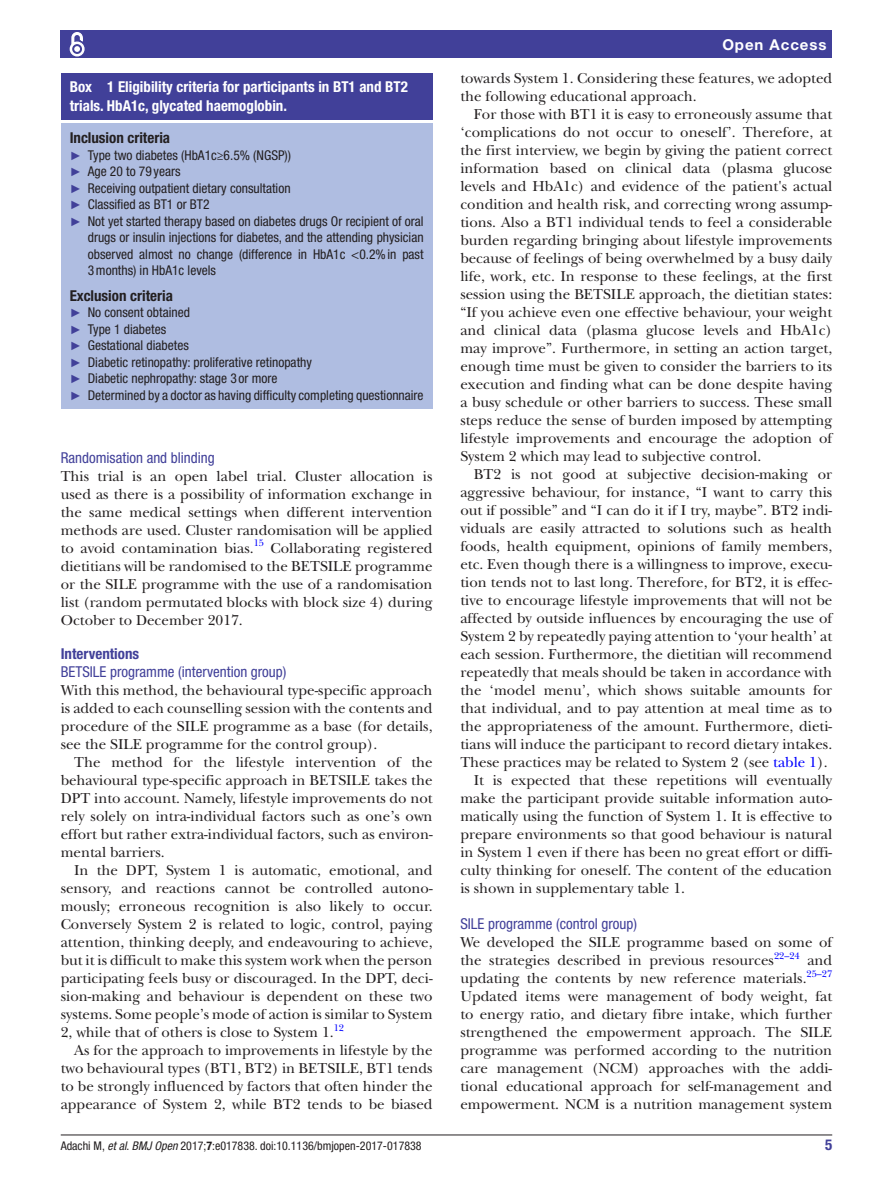
<style>
.page{position:relative;width:893px;height:1191px;background:#fff}
.page>*{position:absolute;margin:0;border:0;box-sizing:border-box;transform-origin:0 0}
.t1{font:15px/18px "New Baskerville";color:#231f20;text-align:justify}
.t2{font:condensed 15px "Helvetica Neue LT Std";color:#414099}
.t3{font:700 condensed 15px/18px "Helvetica Neue LT Std";color:#fff}
.t4{font:700 condensed 15px "Helvetica Neue LT Std";color:#231f20}
.t5{font:700 condensed 15px "Helvetica Neue LT Std";color:#414099}
.t6{font:700 15px "Helvetica Neue LT Std";letter-spacing:.065em;color:#fff}
.t7{font:condensed 13.5px/16.5px "Helvetica Neue LT Std";color:#231f20}
.t8{font:condensed 12px "Helvetica Neue LT Std";color:#231f20}
.t9{font:9.9px "New Baskerville";color:#00f}
.s1{font-family:"Arial";font-stretch:normal;font-size:12px;color:#414099}
.s2{color:#00f}
.s3{font-style:italic}
.s4{font-weight:700}
</style>
<div class="page">
<hr style="left:61px;top:1134px;width:771px;height:1px;background:#231f20">
<div style="left:61px;top:31px;width:771px;height:27px;background:#414099"></div>
<svg style="left:69px;top:32px;width:16px;height:25px"></svg>
<div style="left:61px;top:73px;width:372px;height:46px;background:#414099"></div>
<div style="left:61px;top:124px;width:372px;height:285px;background:#afbde1"></div>
<p class="t3" style="left:70px;top:78px;width:340px">Box 1 Eligibility criteria for participants in BT1 and BT2 trials. HbA1c, glycated haemoglobin.</p>
<p class="t4" style="left:70px;top:129px;width:102px">Inclusion criteria</p>
<p class="t7" style="left:70px;top:147px;width:223px"><span class="s1">►</span> Type two diabetes (HbA1c≥6.5% (NGSP))</p>
<p class="t7" style="left:70px;top:163px;width:112px"><span class="s1">►</span> Age 20 to 79 years</p>
<p class="t7" style="left:70px;top:180px;width:222px"><span class="s1">►</span> Receiving outpatient dietary consultation</p>
<p class="t7" style="left:70px;top:196px;width:141px"><span class="s1">►</span> Classified as BT1 or BT2</p>
<p class="t7" style="left:70px;top:213px;width:355px"><span class="s1">►</span> Not yet started therapy based on diabetes drugs Or recipient of oral</p>
<p class="t7" style="left:88px;top:229px;width:337px">drugs or insulin injections for diabetes, and the attending physician</p>
<p class="t7" style="left:88px;top:246px;width:337px">observed almost no change (difference in HbA1c &lt;0.2%in past</p>
<p class="t7" style="left:88px;top:262px;width:130px">3months) in HbA1c levels</p>
<p class="t4" style="left:70px;top:286px;width:105px">Exclusion criteria</p>
<p class="t7" style="left:70px;top:304px;width:355px"><span class="s1">►</span> No consent obtained<br><span class="s1">►</span> Type 1 diabetes<br><span class="s1">►</span> Gestational diabetes<br><span class="s1">►</span> Diabetic retinopathy: proliferative retinopathy<br><span class="s1">►</span> Diabetic nephropathy: stage 3 or more<br><span class="s1">►</span> Determined by a doctor as having difficulty completing questionnaire</p>
<p class="t2" style="left:61px;top:449px;width:156px">Randomisation and blinding</p>
<p class="t1" style="left:61px;top:467px;width:373px">This trial is an open label trial. Cluster allocation is used as there is a possibility of information exchange in the same medical settings when different intervention methods are used. Cluster randomisation will be applied to avoid contamination bias.</p>
<p class="t9" style="left:254px;top:537px;width:12px">15</p>
<p class="t1" style="left:61px;top:539px;width:373px;text-indent:210px">Collaborating registered dietitians will be randomised to the BETSILE programme or the SILE programme with the use of a randomisation list (random permutated blocks with block size 4) during October to December 2017.</p>
<p class="t5" style="left:61px;top:645px;width:80px">Interventions</p>
<p class="t2" style="left:61px;top:663px;width:227px">BETSILE programme (intervention group)</p>
<p class="t1" style="left:61px;top:681px;width:373px">With this method, the behavioural type-specific approach is added to each counselling session with the contents and procedure of the SILE programme as a base (for details, see the SILE programme for the control group).</p>
<p class="t1" style="left:61px;top:753px;width:373px;text-indent:13px">The method for the lifestyle intervention of the behavioural type-specific approach in BETSILE takes the DPT into account. Namely, lifestyle improvements do not rely solely on intra-individual factors such as one’s own effort but rather extra-individual factors, such as environ&shy;mental barriers.</p>
<p class="t1" style="left:61px;top:861px;width:373px;text-indent:13px">In the DPT, System 1 is automatic, emotional, and sensory, and reactions cannot be controlled autono&shy;mously; erroneous recognition is also likely to occur.<br>Conversely System 2 is related to logic, control, paying attention, thinking deeply, and endeavouring to achieve, but it is difficult to make this system work when the person participating feels busy or discouraged. In the DPT, deci&shy;sion-making and behaviour is dependent on these two systems. Some people’s mode of action is similar to System 2, while that of others is close to System 1.</p>
<p class="t9" style="left:334px;top:1021px;width:12px">12</p>
<p class="t1" style="left:61px;top:1041px;width:373px;text-indent:14px">As for the approach to improvements in lifestyle by the two behavioural types (BT1, BT2) in BETSILE, BT1 tends to be strongly influenced by factors that often hinder the appearance of System 2, while BT2 tends to be biased</p>
<p class="t6" style="left:722px;top:35px;width:106px">Open Access</p>
<p class="t1" style="left:460px;top:69px;width:373px">towards System 1. Considering these features, we adopted the following educational approach.</p>
<p class="t1" style="left:460px;top:105px;width:373px;text-indent:14px">For those with BT1 it is easy to erroneously assume that ‘complications do not occur to oneself’. Therefore, at the first interview, we begin by giving the patient correct information based on clinical data (plasma glucose levels and HbA1c) and evidence of the patient's actual condition and health risk, and correcting wrong assump&shy;tions. Also a BT1 individual tends to feel a considerable burden regarding bringing about lifestyle improvements because of feelings of being overwhelmed by a busy daily life, work, etc. In response to these feelings, at the first session using the BETSILE approach, the dietitian states: “If you achieve even one effective behaviour, your weight and clinical data (plasma glucose levels and HbA1c) may improve”. Furthermore, in setting an action target, enough time must be given to consider the barriers to its execution and finding what can be done despite having a busy schedule or other barriers to success. These small steps reduce the sense of burden imposed by attempting lifestyle improvements and encourage the adoption of System 2 which may lead to subjective control.</p>
<p class="t1" style="left:474px;top:465px;width:360px">BT2 is not good at subjective decision-making or</p>
<p class="t1" style="left:460px;top:483px;width:373px">aggressive behaviour, for instance, “I want to carry this</p>
<p class="t1" style="left:460px;top:501px;width:373px">out if possible” and “I can do it if I try, maybe”. BT2 indi-</p>
<p class="t1" style="left:460px;top:519px;width:373px">viduals are easily attracted to solutions such as health</p>
<p class="t1" style="left:460px;top:537px;width:373px">foods, health equipment, opinions of family members,</p>
<p class="t1" style="left:460px;top:555px;width:373px">etc. Even though there is a willingness to improve, execu-</p>
<p class="t1" style="left:460px;top:573px;width:373px">tion tends not to last long. Therefore, for BT2, it is effec-</p>
<p class="t1" style="left:460px;top:591px;width:373px">tive to encourage lifestyle improvements that will not be</p>
<p class="t1" style="left:460px;top:609px;width:373px">affected by outside influences by encouraging the use of</p>
<p class="t1" style="left:460px;top:627px;width:373px">System 2 by repeatedly paying attention to ‘your health’ at</p>
<p class="t1" style="left:460px;top:645px;width:373px">each session. Furthermore, the dietitian will recommend</p>
<p class="t1" style="left:460px;top:663px;width:373px">repeatedly that meals should be taken in accordance with</p>
<p class="t1" style="left:460px;top:681px;width:373px">the ‘model menu’, which shows suitable amounts for</p>
<p class="t1" style="left:460px;top:699px;width:373px">that individual, and to pay attention at meal time as to</p>
<p class="t1" style="left:460px;top:717px;width:373px">the appropriateness of the amount. Furthermore, dieti-</p>
<p class="t1" style="left:460px;top:735px;width:373px">tians will induce the participant to record dietary intakes.</p>
<p class="t1" style="left:460px;top:753px;width:369px">These practices may be related to System 2 (see <span class="s2">table 1</span>).</p>
<p class="t1" style="left:474px;top:771px;width:360px">It is expected that these repetitions will eventually</p>
<p class="t1" style="left:460px;top:789px;width:373px">make the participant provide suitable information auto-</p>
<p class="t1" style="left:460px;top:807px;width:373px">matically using the function of System 1. It is effective to</p>
<p class="t1" style="left:460px;top:825px;width:373px">prepare environments so that good behaviour is natural</p>
<p class="t1" style="left:460px;top:843px;width:373px">in System 1 even if there has been no great effort or diffi-</p>
<p class="t1" style="left:460px;top:861px;width:373px">culty thinking for oneself. The content of the education</p>
<p class="t1" style="left:460px;top:879px;width:226px">is shown in supplementary table 1.</p>
<p class="t2" style="left:460px;top:915px;width:178px">SILE programme (control group)</p>
<p class="t1" style="left:460px;top:933px;width:373px">We developed the SILE programme based on some of the strategies described in previous resources<sup>22–24</sup></p>
<p class="t1" style="left:807px;top:951px;width:26px">and</p>
<p class="t1" style="left:460px;top:969px;width:348px">updating the contents by new reference materials.</p>
<p class="t9" style="left:807px;top:967px;width:27px">25–27</p>
<p class="t1" style="left:460px;top:987px;width:373px">Updated items were management of body weight, fat to energy ratio, and dietary fibre intake, which further strengthened the empowerment approach. The SILE programme was performed according to the nutrition care management (NCM) approaches with the addi&shy;tional educational approach for self-management and empowerment. NCM is a nutrition management system</p>
<p class="t8" style="left:61px;top:1138px;width:362px">Adachi M, <span class="s3">et al</span>. <span class="s3">BMJ Open</span> 2017;<span class="s4">7</span>:e017838. doi:10.1136/bmjopen-2017-017838</p>
<p class="t5" style="left:825px;top:1135px;width:9px">5</p>
</div>
